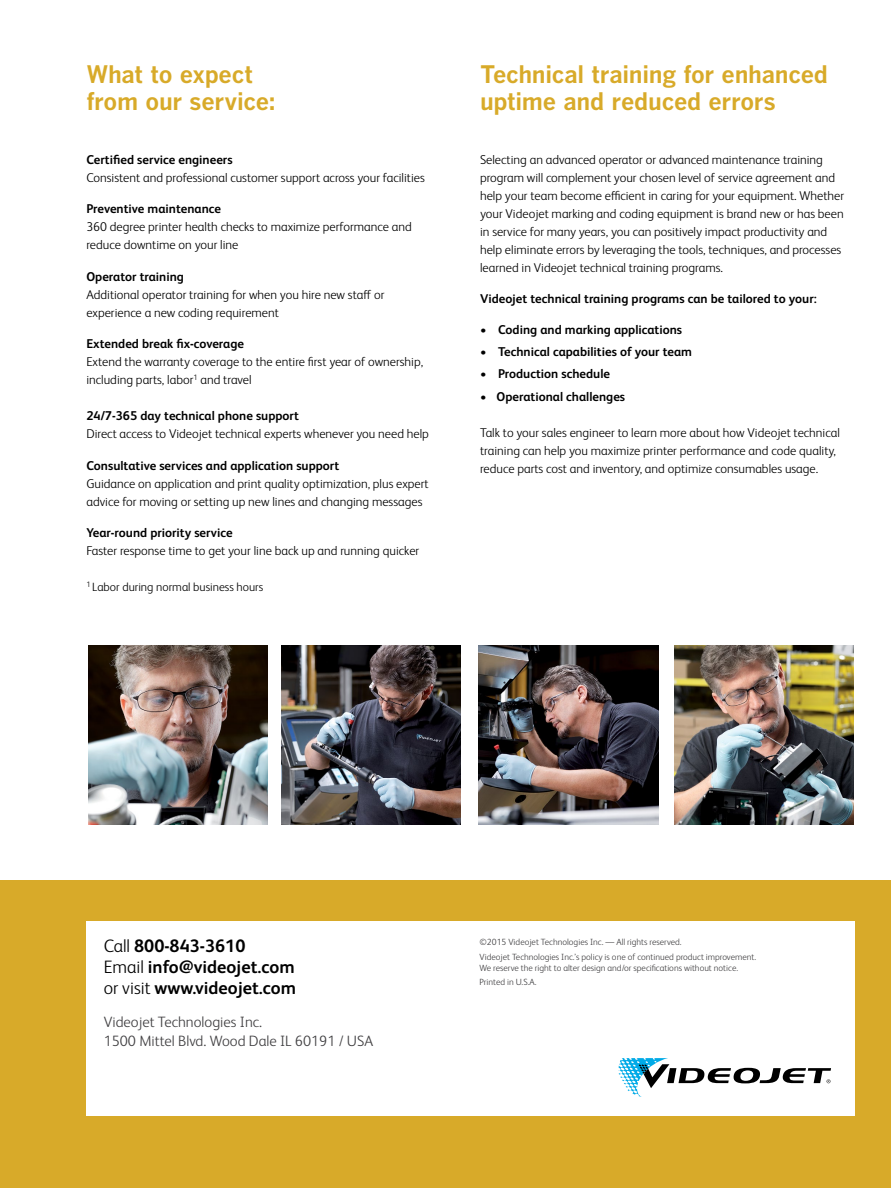
<style>
.page{position:relative;width:891px;height:1188px;background:#fff}
.page>*{position:absolute;margin:0;border:0;box-sizing:border-box;transform-origin:0 0}
.t1{font:700 24px/27px "Benton Gothic";letter-spacing:-.015em;color:#d8aa29}
.t2{font:700 18px/21px "FS Albert Pro";color:#000}
.t3{font:300 15px/19.5px "FS Albert Pro";color:#414042}
.t4{font:300 12.75px/18px "FS Albert Pro";color:#000}
.t5{font:700 12.75px "FS Albert Pro";color:#000}
.t6{font:300 12px "FS Albert Pro";color:#000}
.t7{font:300 9px/14.7px "FS Albert Pro";color:#414042}
.s1{font-weight:300}
</style>
<div class="page">
<div style="left:0;top:880px;width:891px;height:308px;background:#d8aa29"></div>
<div style="left:86px;top:921px;width:769px;height:195px;background:#fff"></div>
<svg style="left:618px;top:1058px;width:213px;height:39px"></svg>
<img style="left:88px;top:646px;width:179px;height:179px">
<img style="left:281px;top:646px;width:180px;height:179px">
<img style="left:479px;top:646px;width:179px;height:179px">
<img style="left:674px;top:646px;width:180px;height:179px">
<h1 class="t1" style="left:86px;top:61px;width:191px">What to expect from our service:</h1>
<p class="t5" style="left:86px;top:150px;width:148px">Certified service engineers</p>
<p class="t4" style="left:86px;top:167px;width:340px">Consistent and professional customer support across your facilities</p>
<p class="t5" style="left:86px;top:200px;width:136px">Preventive maintenance</p>
<p class="t4" style="left:86px;top:217px;width:327px">360 degree printer health checks to maximize performance and reduce downtime on your line</p>
<p class="t5" style="left:86px;top:267px;width:99px">Operator training</p>
<p class="t4" style="left:86px;top:284px;width:300px">Additional operator training for when you hire new staff or experience a new coding requirement</p>
<p class="t5" style="left:86px;top:335px;width:159px">Extended break fix-coverage</p>
<p class="t4" style="left:86px;top:352px;width:338px">Extend the warranty coverage to the entire first year of ownership, including parts, labor<sup>1</sup> and travel</p>
<p class="t5" style="left:86px;top:407px;width:214px">24/7-365 day technical phone support</p>
<p class="t4" style="left:86px;top:424px;width:344px">Direct access to Videojet technical experts whenever you need help</p>
<p class="t5" style="left:86px;top:456px;width:254px">Consultative services and application support</p>
<p class="t4" style="left:86px;top:473px;width:344px">Guidance on application and print quality optimization, plus expert advice for moving or setting up new lines and changing messages</p>
<p class="t5" style="left:86px;top:524px;width:148px">Year-round priority service</p>
<p class="t4" style="left:86px;top:541px;width:334px">Faster response time to get your line back up and running quicker</p>
<p class="t6" style="left:86px;top:579px;width:178px"><sup>1</sup> Labor during normal business hours</p>
<h1 class="t1" style="left:480px;top:61px;width:350px">Technical training for enhanced uptime and reduced errors</h1>
<p class="t4" style="left:480px;top:149px;width:366px">Selecting an advanced operator or advanced maintenance training program will complement your chosen level of service agreement and help your team become efficient in caring for your equipment. Whether your Videojet marking and coding equipment is brand new or has been in service for many years, you can positively impact productivity and help eliminate errors by leveraging the tools, techniques, and processes learned in Videojet technical training programs.</p>
<p class="t5" style="left:480px;top:290px;width:338px">Videojet technical training programs can be tailored to your:</p>
<p class="t5" style="left:480px;top:320px;width:204px">• Coding and marking applications</p>
<p class="t5" style="left:480px;top:343px;width:214px">• Technical capabilities of your team</p>
<p class="t5" style="left:480px;top:365px;width:132px">• Production schedule</p>
<p class="t5" style="left:480px;top:387px;width:147px">• Operational challenges</p>
<p class="t4" style="left:480px;top:422px;width:361px">Talk to your sales engineer to learn more about how Videojet technical training can help you maximize printer performance and code quality, reduce parts cost and inventory, and optimize consumables usage.</p>
<h2 class="t2" style="left:104px;top:935px;width:194px"><span class="s1">Call</span> 800-843-3610<br><span class="s1">Email</span> info@videojet.com <span class="s1">or visit</span> www.videojet.com</h2>
<p class="t3" style="left:104px;top:1011px;width:271px">Videojet Technologies Inc.<br>1500 Mittel Blvd. Wood Dale IL 60191 / USA</p>
<p class="t7" style="left:480px;top:934px;width:278px">©2015 Videojet Technologies Inc. — All rights reserved.<br>Videojet Technologies Inc.’s policy is one of continued product improvement.</p>
<p class="t7" style="left:480px;top:960px;width:260px">We reserve the right to alter design and/or specifications without notice.<br>Printed in U.S.A.</p>
</div>
